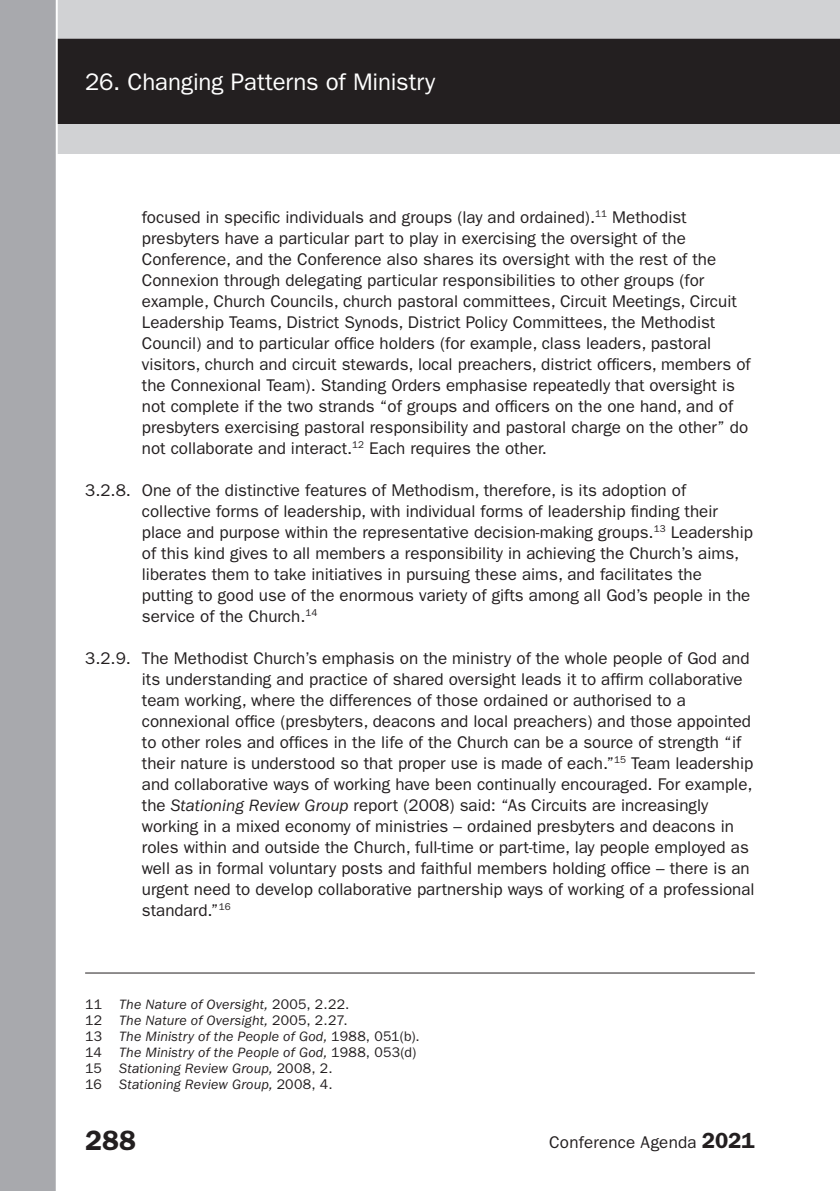
<style>
.page{position:relative;width:840px;height:1191px;background:#fff}
.page>*{position:absolute;margin:0;border:0;box-sizing:border-box;transform-origin:0 0}
.t1{font:600 28px "Franklin Gothic";color:#231f20}
.t2{font:24px "Franklin Gothic";letter-spacing:-.005em;color:#fff}
.t3{font:17px/21px "Franklin Gothic";color:#231f20}
.New_new_footnote_ind{font:italic 14px "Franklin Gothic";letter-spacing:.01em;color:#231f20}
.s1{font-style:italic}
.s2{font-style:normal}
.s3{font-weight:600;font-size:22px}
</style>
<div class="page">
<div style="left:0;top:0;width:839px;height:154px;background:#d1d2d4"></div>
<div style="left:58px;top:39px;width:781px;height:85px;background:#231f20"></div>
<div style="left:0;top:0;width:58px;height:1191px;background:#a8a9ad"></div>
<hr style="left:85px;top:972px;width:669px;height:1px;background:#231f20">
<h2 class="t2" style="left:85px;top:68px;width:351px">26. Changing Patterns of Ministry</h2>
<p class="t3" style="left:142px;top:206px;width:610px">focused in specific individuals and groups (lay and ordained).<sup>11</sup> Methodist presbyters have a particular part to play in exercising the oversight of the Conference, and the Conference also shares its oversight with the rest of the Connexion through delegating particular responsibilities to other groups (for example, Church Councils, church pastoral committees, Circuit Meetings, Circuit Leadership Teams, District Synods, District Policy Committees, the Methodist Council) and to particular office holders (for example, class leaders, pastoral visitors, church and circuit stewards, local preachers, district officers, members of the Connexional Team). Standing Orders emphasise repeatedly that oversight is not complete if the two strands “of groups and officers on the one hand, and of presbyters exercising pastoral responsibility and pastoral charge on the other” do not collaborate and interact.<sup>12</sup> Each requires the other.</p>
<p class="t3" style="left:142px;top:479px;width:612px;text-indent:-57px">3.2.8. One of the distinctive features of Methodism, therefore, is its adoption of collective forms of leadership, with individual forms of leadership finding their place and purpose within the representative decision-making groups.<sup>13</sup> Leadership of this kind gives to all members a responsibility in achieving the Church’s aims, liberates them to take initiatives in pursuing these aims, and facilitates the putting to good use of the enormous variety of gifts among all God’s people in the service of the Church.<sup>14</sup></p>
<p class="t3" style="left:142px;top:647px;width:614px;text-indent:-57px">3.2.9. The Methodist Church’s emphasis on the ministry of the whole people of God and its understanding and practice of shared oversight leads it to affirm collaborative team working, where the differences of those ordained or authorised to a connexional office (presbyters, deacons and local preachers) and those appointed to other roles and offices in the life of the Church can be a source of strength “if their nature is understood so that proper use is made of each.”<sup>15</sup> Team leadership and collaborative ways of working have been continually encouraged. For example, the <span class="s1">Stationing Review Group</span> report (2008) said: “As Circuits are increasingly working in a mixed economy of ministries – ordained presbyters and deacons in roles within and outside the Church, full-time or part-time, lay people employed as well as in formal voluntary posts and faithful members holding office – there is an urgent need to develop collaborative partnership ways of working of a professional standard.”<sup>16</sup></p>
<p class="New_new_footnote_ind" style="left:85px;top:996px;width:265px"><span class="s2">11</span> The Nature of Oversight, <span class="s2">2005, 2.22.</span></p>
<p class="New_new_footnote_ind" style="left:85px;top:1012px;width:264px"><span class="s2">12</span> The Nature of Oversight, <span class="s2">2005, 2.27.</span></p>
<p class="New_new_footnote_ind" style="left:85px;top:1028px;width:336px"><span class="s2">13</span> The Ministry of the People of God, <span class="s2">1988, 051(b).</span></p>
<p class="New_new_footnote_ind" style="left:85px;top:1044px;width:332px"><span class="s2">14</span> The Ministry of the People of God, <span class="s2">1988, 053(d)</span></p>
<p class="New_new_footnote_ind" style="left:85px;top:1060px;width:249px"><span class="s2">15</span> Stationing Review Group, <span class="s2">2008, 2.</span></p>
<p class="New_new_footnote_ind" style="left:85px;top:1076px;width:249px"><span class="s2">16</span> Stationing Review Group, <span class="s2">2008, 4.</span></p>
<h1 class="t1" style="left:85px;top:1124px;width:52px">288</h1>
<p class="t3" style="left:549px;top:1132px;width:207px">Conference Agenda <span class="s3">2021</span></p>
</div>
